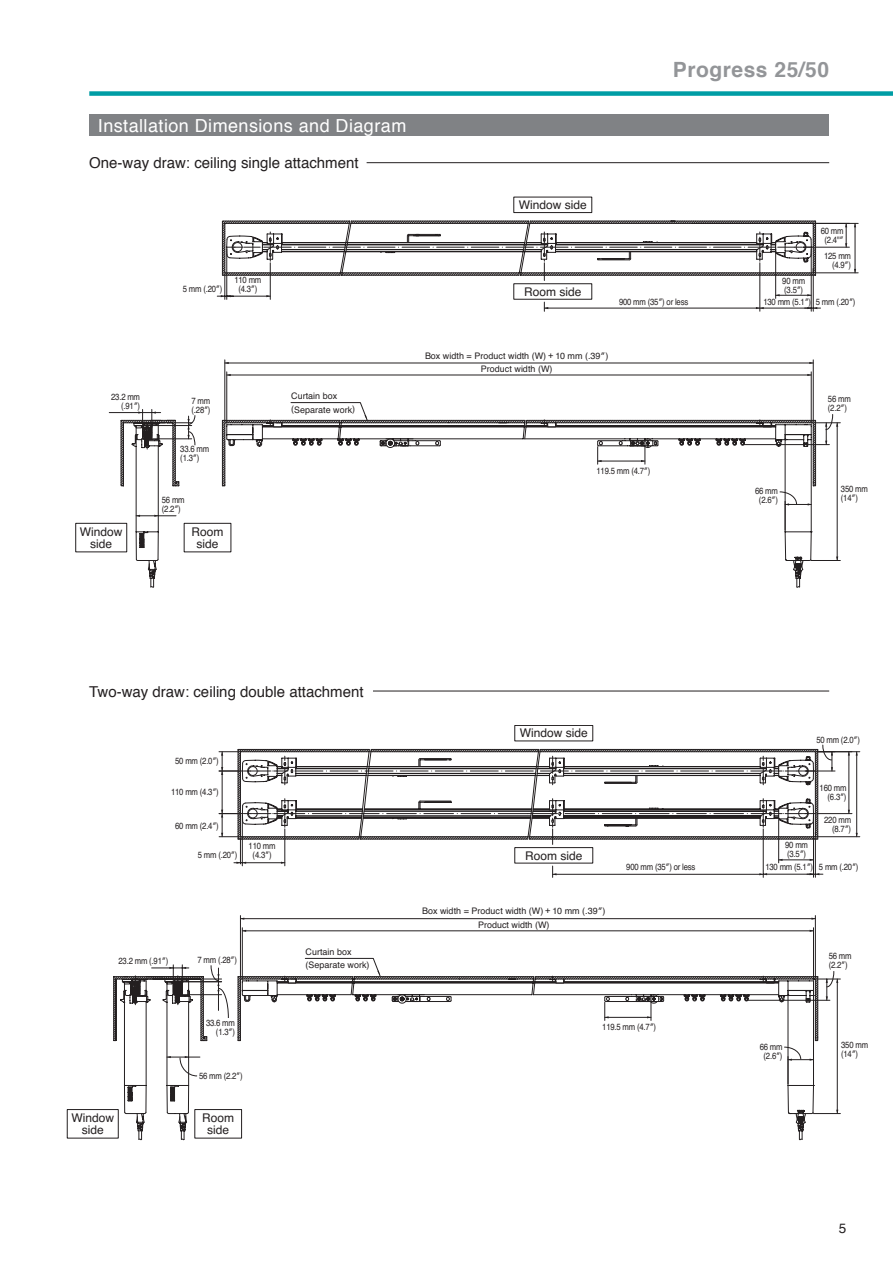
<style>
.page{position:relative;width:893px;height:1263px;background:#fff}
.page>*{position:absolute;margin:0;border:0;box-sizing:border-box;transform-origin:0 0}
.t1{font:700 21px "Helvetica";letter-spacing:.025em;color:#939598}
.t2{font:18px "Helvetica";letter-spacing:.025em;color:#fff}
.t3{font:15px "Helvetica";color:#231f20}
.t4{font:13.5px "Helvetica";color:#231f20}
.t5{font:12px/12px "Helvetica";color:#231f20;text-align:center}
.t6{font:9px/9px "Helvetica";letter-spacing:-.02em;color:#231f20;scale:.86 1}
.t7{font:9px/13.5px "Helvetica";color:#231f20}
</style>
<div class="page">
<div style="left:89px;top:115px;width:740px;height:21px;background:#808285"></div>
<div style="left:89px;top:91px;width:804px;height:5px;background:#009da5"></div>
<hr style="left:367px;top:162px;width:462px;height:1px;background:#231f20">
<hr style="left:373px;top:691px;width:456px;height:1px;background:#231f20">
<hr style="left:837px;top:423px;width:1px;height:137px;background:#231f20">
<svg style="left:814px;top:556px;width:26px;height:5px"></svg>
<svg style="left:136px;top:515px;width:14px;height:2px"></svg>
<svg style="left:845px;top:224px;width:2px;height:23px"></svg>
<hr style="left:815px;top:247px;width:34px;height:1px;background:#231f20">
<hr style="left:109px;top:412px;width:43px;height:1px;background:#231f20">
<hr style="left:855px;top:223px;width:1px;height:50px;background:#231f20">
<hr style="left:815px;top:223px;width:43px;height:1px;background:#231f20">
<hr style="left:815px;top:273px;width:43px;height:1px;background:#231f20">
<svg style="left:221px;top:221px;width:599px;height:90px"></svg>
<hr style="left:775px;top:249px;width:1px;height:49px;background:#231f20">
<svg style="left:150px;top:359px;width:664px;height:228px"></svg>
<svg style="left:134px;top:409px;width:706px;height:77px"></svg>
<svg style="left:779px;top:492px;width:33px;height:38px"></svg>
<div style="left:513px;top:197px;width:79px;height:16px;border:1px solid #231f20"></div>
<svg style="left:183px;top:283px;width:409px;height:270px"></svg>
<div style="left:75px;top:523px;width:52px;height:29px;border:1px solid #231f20"></div>
<hr style="left:849px;top:752px;width:1px;height:62px;background:#231f20">
<hr style="left:817px;top:813px;width:35px;height:1px;background:#231f20">
<hr style="left:856px;top:752px;width:1px;height:85px;background:#231f20">
<hr style="left:817px;top:751px;width:43px;height:1px;background:#231f20">
<hr style="left:817px;top:836px;width:43px;height:1px;background:#231f20">
<svg style="left:138px;top:915px;width:678px;height:225px"></svg>
<svg style="left:219px;top:745px;width:616px;height:132px"></svg>
<svg style="left:113px;top:958px;width:727px;height:173px"></svg>
<div style="left:514px;top:725px;width:79px;height:16px;border:1px solid #231f20"></div>
<div style="left:514px;top:847px;width:79px;height:16px;border:1px solid #231f20"></div>
<div style="left:194px;top:1109px;width:48px;height:29px;border:1px solid #231f20"></div>
<div style="left:67px;top:1109px;width:52px;height:29px;border:1px solid #231f20"></div>
<h2 class="t2" style="left:98px;top:112px;width:310px">Installation Dimensions and Diagram</h2>
<h3 class="t3" style="left:89px;top:151px;width:271px">One-way draw: ceiling single attachment</h3>
<p class="t6" style="left:183px;top:285px;width:47px">5 mm (.20″)</p>
<p class="t6" style="left:234px;top:276px;width:33px;text-align:center">110 mm (4.3″)</p>
<p class="t6" style="left:111px;top:392px;width:35px;text-align:right">23.2 mm (.91″)</p>
<h3 class="t5" style="left:80px;top:526px;width:44px">Window side</h3>
<p class="t6" style="left:192px;top:397px;width:24px">7 mm (.28″)</p>
<p class="t6" style="left:180px;top:445px;width:35px">33.6 mm (1.3″)</p>
<p class="t6" style="left:162px;top:495px;width:28px">56 mm (2.2″)</p>
<h3 class="t5" style="left:192px;top:526px;width:34px">Room side</h3>
<p class="t7" style="left:291px;top:389px;width:66px">Curtain box (Separate work)</p>
<h1 class="t1" style="left:673px;top:52px;width:158px">Progress 25/50</h1>
<h3 class="t5" style="left:519px;top:199px;width:70px">Window side</h3>
<h3 class="t5" style="left:524px;top:286px;width:59px">Room side</h3>
<p class="t6" style="left:782px;top:276px;width:28px">90 mm (3.5″)</p>
<p class="t6" style="left:821px;top:227px;width:28px;text-align:center">60 mm (2.4"″</p>
<p class="t6" style="left:824px;top:251px;width:33px;text-align:right">125 mm (4.9″)</p>
<p class="t6" style="left:619px;top:297px;width:82px">900 mm (35″) or less</p>
<p class="t6" style="left:763px;top:297px;width:109px">130 mm (5.1″) 5 mm (.20″)</p>
<p class="t7" style="left:425px;top:349px;width:185px;text-align:center">Box width = Product width (W) + 10 mm (.39″)<br>Product width (W)</p>
<p class="t6" style="left:828px;top:394px;width:28px">56 mm (2.2″)</p>
<p class="t6" style="left:596px;top:466px;width:64px">119.5 mm (4.7″)</p>
<p class="t6" style="left:755px;top:487px;width:28px;text-align:center">66 mm (2.6″)</p>
<p class="t6" style="left:841px;top:484px;width:33px">350 mm (14″)</p>
<h3 class="t3" style="left:89px;top:680px;width:276px">Two-way draw: ceiling double attachment</h3>
<p class="t6" style="left:175px;top:756px;width:52px">50 mm (2.0″)</p>
<p class="t6" style="left:171px;top:788px;width:57px">110 mm (4.3″)</p>
<p class="t6" style="left:175px;top:821px;width:52px">60 mm (2.4″)</p>
<p class="t6" style="left:198px;top:851px;width:47px">5 mm (.20″)</p>
<p class="t6" style="left:249px;top:842px;width:33px;text-align:center">110 mm (4.3″)</p>
<p class="t6" style="left:119px;top:956px;width:59px">23.2 mm (.91″)</p>
<p class="t6" style="left:197px;top:955px;width:47px">7 mm (.28″)</p>
<h3 class="t5" style="left:71px;top:1112px;width:44px">Window side</h3>
<p class="t6" style="left:206px;top:1019px;width:35px;text-align:right">33.6 mm (1.3″)</p>
<p class="t6" style="left:199px;top:1071px;width:52px">56 mm (2.2″)</p>
<h3 class="t5" style="left:202px;top:1112px;width:34px">Room side</h3>
<p class="t7" style="left:306px;top:945px;width:66px">Curtain box (Separate work)</p>
<h3 class="t5" style="left:520px;top:727px;width:70px">Window side</h3>
<h3 class="t5" style="left:525px;top:850px;width:59px">Room side</h3>
<p class="t7" style="left:422px;top:904px;width:185px;text-align:center">Box width = Product width (W) + 10 mm (.39″)<br>Product width (W)</p>
<p class="t6" style="left:626px;top:863px;width:82px">900 mm (35″) or less</p>
<p class="t6" style="left:602px;top:1022px;width:64px">119.5 mm (4.7″)</p>
<p class="t6" style="left:816px;top:735px;width:52px">50 mm (2.0″)</p>
<p class="t6" style="left:820px;top:784px;width:33px;text-align:right">160 mm (6.3″)</p>
<p class="t6" style="left:785px;top:840px;width:28px">90 mm (3.5″)</p>
<p class="t6" style="left:824px;top:816px;width:33px;text-align:right">220 mm (8.7″)</p>
<p class="t6" style="left:765px;top:863px;width:110px">130 mm (5.1″) 5 mm (.20″)</p>
<p class="t6" style="left:760px;top:1042px;width:28px;text-align:center">66 mm (2.6″)</p>
<p class="t6" style="left:829px;top:951px;width:28px">56 mm (2.2″)</p>
<p class="t6" style="left:841px;top:1040px;width:33px">350 mm (14″)</p>
<h3 class="t4" style="left:839px;top:1218px;width:9px">5</h3>
</div>
